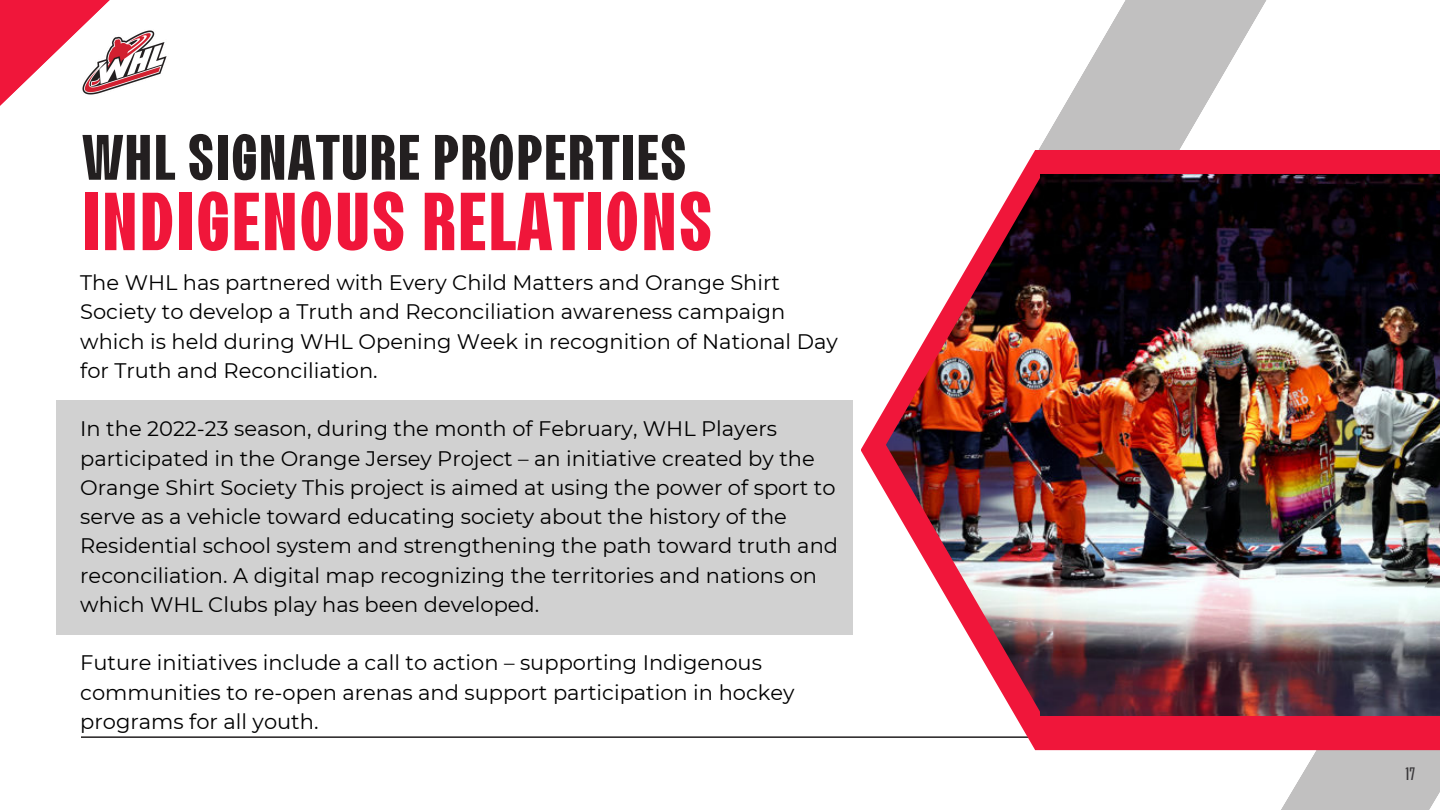
<style>
.page{position:relative;width:1440px;height:810px;background:#fff}
.page>*{position:absolute;margin:0;border:0;box-sizing:border-box;transform-origin:0 0}
.t1{font:700 condensed 82px "Lazord";color:#f0163a}
.t2{font:700 condensed 64px "Lazord";color:#231f20}
.t3{font:21px/29.2px "Montserrat";color:#000}
.t4{font:condensed 18px "Lazord";color:#373537}
</style>
<div class="page">
<svg style="left:1038px;top:0;width:229px;height:150px;fill:#c1c0c0"></svg>
<hr style="left:81px;top:736px;width:1187px;height:2px;background:#231f20">
<svg style="left:791px;top:736px;width:649px;height:74px"></svg>
<svg style="left:861px;top:150px;width:579px;height:600px;fill:#f0163a"></svg>
<img style="left:886px;top:176px;width:554px;height:538px">
<svg style="left:0;top:0;width:110px;height:106px"></svg>
<img style="left:81px;top:29px;width:86px;height:67px">
<div style="left:57px;top:401px;width:796px;height:234px;background:#d1d1d1"></div>
<h1 class="t2" style="left:82px;top:125px;width:607px">WHL SIGNATURE PROPERTIES</h1>
<p class="t1" style="left:81px;top:180px;width:634px">INDIGENOUS RELATIONS</p>
<p class="t3" style="left:80px;top:268px;width:759px">The WHL has partnered with Every Child Matters and Orange Shirt Society to develop a Truth and Reconciliation awareness campaign which is held during WHL Opening Week in recognition of National Day for Truth and Reconciliation.</p>
<p class="t3" style="left:80px;top:414px;width:759px">In the 2022-23 season, during the month of February, WHL Players participated in the Orange Jersey Project – an initiative created by the Orange Shirt Society This project is aimed at using the power of sport to serve as a vehicle toward educating society about the history of the Residential school system and strengthening the path toward truth and reconciliation. A digital map recognizing the territories and nations on which WHL Clubs play has been developed.</p>
<p class="t3" style="left:80px;top:648px;width:716px">Future initiatives include a call to action – supporting Indigenous communities to re-open arenas and support participation in hockey programs for all youth.</p>
<p class="t4" style="left:1405px;top:765px;width:11px">17</p>
</div>
